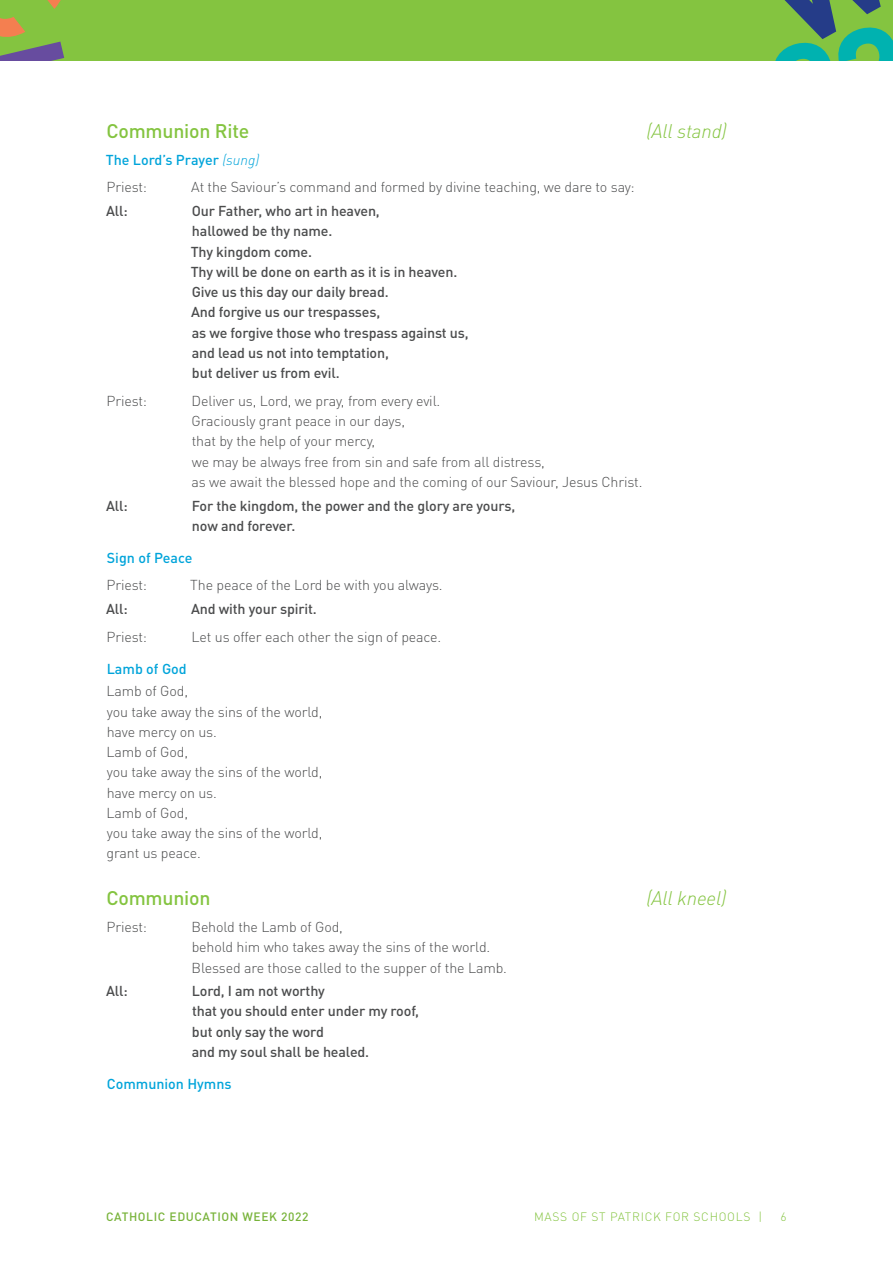
<style>
.page{position:relative;width:893px;height:1263px;background:#fff}
.page>*{position:absolute;margin:0;border:0;box-sizing:border-box;transform-origin:0 0}
.Heading_2{font:500 19.5px "DINOT";letter-spacing:-.01em;color:#84c440}
.Heading_2-2{font:italic 300 19.5px "DINOT";letter-spacing:-.01em;color:#84c440}
.Body{font:300 14.25px/20.2px "DINOT";letter-spacing:-.01em;color:#4b4c4d}
.Body-2{font:500 14.25px/20.2px "DINOT";letter-spacing:-.01em;color:#4b4c4d}
.Heading_4{font:500 14.25px "DINOT";color:#00a4da}
.t1{font:300 12px "DINOT";letter-spacing:.06em;color:#84c440}
.t2{font:500 12px "DINOT";letter-spacing:.05em;color:#78b33a}
.s1{font-weight:300;font-style:italic}
</style>
<div class="page">
<div style="left:0;top:0;width:893px;height:60px;background:#84c440"></div>
<svg style="left:0;top:0;width:65px;height:60px"></svg>
<svg style="left:775px;top:0;width:118px;height:60px"></svg>
<p class="Heading_2" style="left:106px;top:119px;width:144px">Communion Rite</p>
<p class="Heading_2-2" style="left:646px;top:119px;width:82px">(All stand)</p>
<p class="Heading_4" style="left:106px;top:151px;width:155px">The Lord’s Prayer <span class="s1">(sung)</span></p>
<p class="Body" style="left:107px;top:177px;width:42px">Priest:</p>
<p class="Body" style="left:191px;top:177px;width:445px">At the Saviour’s command and formed by divine teaching, we dare to say:</p>
<p class="Body-2" style="left:106px;top:200px;width:23px">All:</p>
<p class="Body-2" style="left:191px;top:200px;width:279px">Our Father, who art in heaven,<br>hallowed be thy name.<br>Thy kingdom come.<br>Thy will be done on earth as it is in heaven.<br>Give us this day our daily bread.<br>And forgive us our trespasses,<br>as we forgive those who trespass against us, and lead us not into temptation,<br>but deliver us from evil.</p>
<p class="Body" style="left:107px;top:390px;width:42px">Priest:</p>
<p class="Body" style="left:192px;top:390px;width:452px">Deliver us, Lord, we pray, from every evil.<br>Graciously grant peace in our days,<br>that by the help of your mercy,<br>we may be always free from sin and safe from all distress,<br>as we await the blessed hope and the coming of our Saviour, Jesus Christ.</p>
<p class="Body-2" style="left:106px;top:495px;width:23px">All:</p>
<p class="Body-2" style="left:192px;top:495px;width:325px">For the kingdom, the power and the glory are yours, now and forever.</p>
<p class="Heading_4" style="left:107px;top:549px;width:87px">Sign of Peace</p>
<p class="Body" style="left:107px;top:575px;width:42px">Priest:</p>
<p class="Body" style="left:190px;top:575px;width:254px">The peace of the Lord be with you always.</p>
<p class="Body-2" style="left:106px;top:598px;width:23px">All:</p>
<p class="Body-2" style="left:191px;top:598px;width:127px">And with your spirit.</p>
<p class="Body" style="left:107px;top:627px;width:42px">Priest:</p>
<p class="Body" style="left:192px;top:627px;width:251px">Let us offer each other the sign of peace.</p>
<p class="Heading_4" style="left:107px;top:660px;width:82px">Lamb of God</p>
<p class="Body" style="left:107px;top:681px;width:217px">Lamb of God,<br>you take away the sins of the world, have mercy on us.<br>Lamb of God,<br>you take away the sins of the world, have mercy on us.<br>Lamb of God,<br>you take away the sins of the world, grant us peace.</p>
<p class="Heading_2" style="left:106px;top:885px;width:106px">Communion</p>
<p class="Heading_2-2" style="left:646px;top:885px;width:82px">(All kneel)</p>
<p class="Body" style="left:107px;top:917px;width:42px">Priest:</p>
<p class="Body" style="left:192px;top:917px;width:317px">Behold the Lamb of God,<br>behold him who takes away the sins of the world.<br>Blessed are those called to the supper of the Lamb.</p>
<p class="Body-2" style="left:106px;top:980px;width:23px">All:</p>
<p class="Body-2" style="left:192px;top:980px;width:229px">Lord, I am not worthy<br>that you should enter under my roof, but only say the word<br>and my soul shall be healed.</p>
<p class="Heading_4" style="left:107px;top:1075px;width:126px">Communion Hymns</p>
<p class="t2" style="left:106px;top:1209px;width:204px">CATHOLIC EDUCATION WEEK 2022</p>
<p class="t1" style="left:534px;top:1209px;width:230px">MASS OF ST PATRICK FOR SCHOOLS |</p>
<p class="t1" style="left:780px;top:1209px;width:8px">6</p>
</div>
